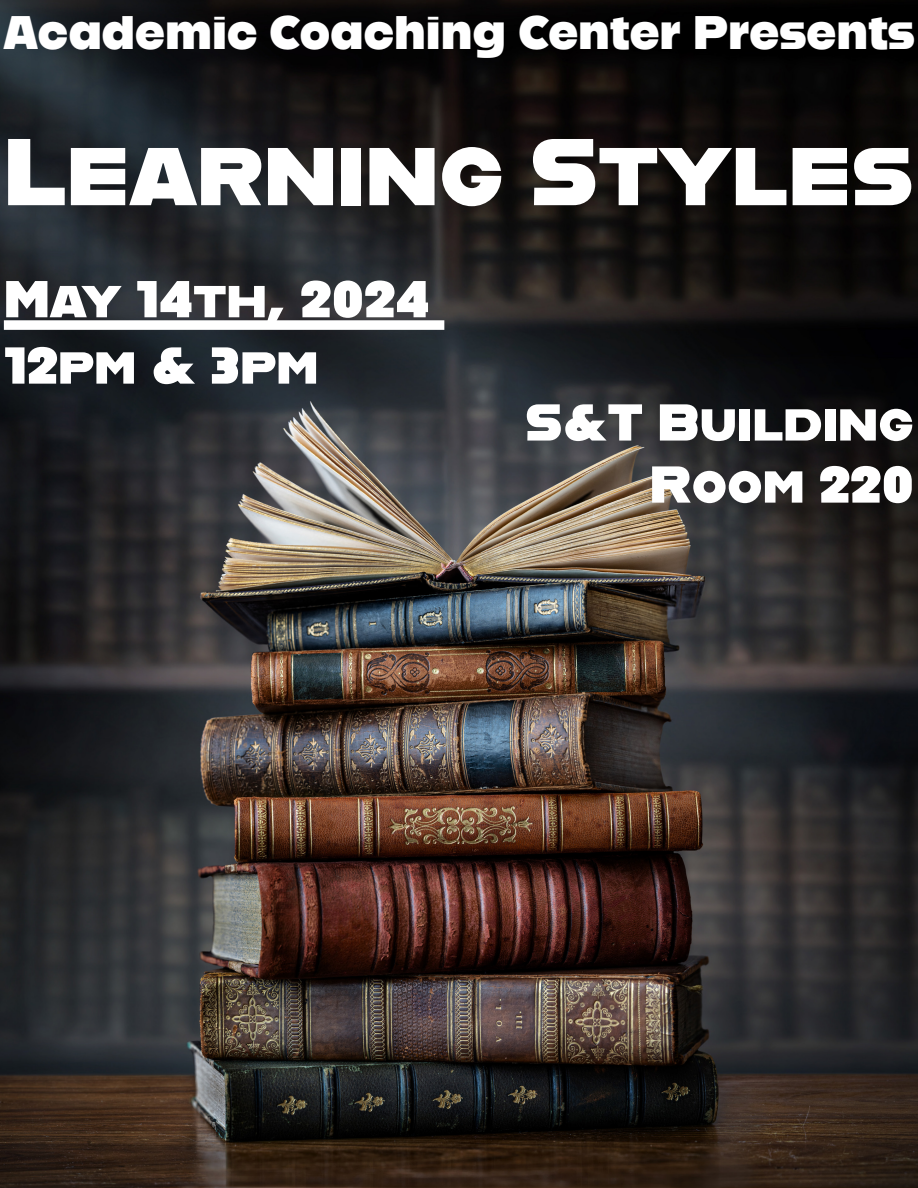
<style>
.page{position:relative;width:918px;height:1188px;background:#fff}
.page>*{position:absolute;margin:0;border:0;box-sizing:border-box;transform-origin:0 0}
.t1{font:94.65px "Alfarn";color:#fff}
.t2{font:51.75px/62.1px "Alfarn";color:#fff;text-align:right}
.t3{font:47.1px "Alfarn 2";color:#fff}
</style>
<div class="page">
<img style="left:0;top:0;width:918px;height:1188px">
<div style="left:4px;top:320px;width:440px;height:10px;background:#fff"></div>
<p class="t3" style="left:3px;top:3px;width:914px">Academic Coaching Center Presents</p>
<h1 class="t1" style="left:4px;top:116px;width:912px">Learning Styles</h1>
<p class="t2" style="left:4px;top:266px;width:427px">May 14th, 2024</p>
<p class="t2" style="left:4px;top:332px;width:316px">12pm &amp; 3pm</p>
<p class="t2" style="left:526px;top:389px;width:390px">S&amp;T Building<br>Room 220</p>
</div>
